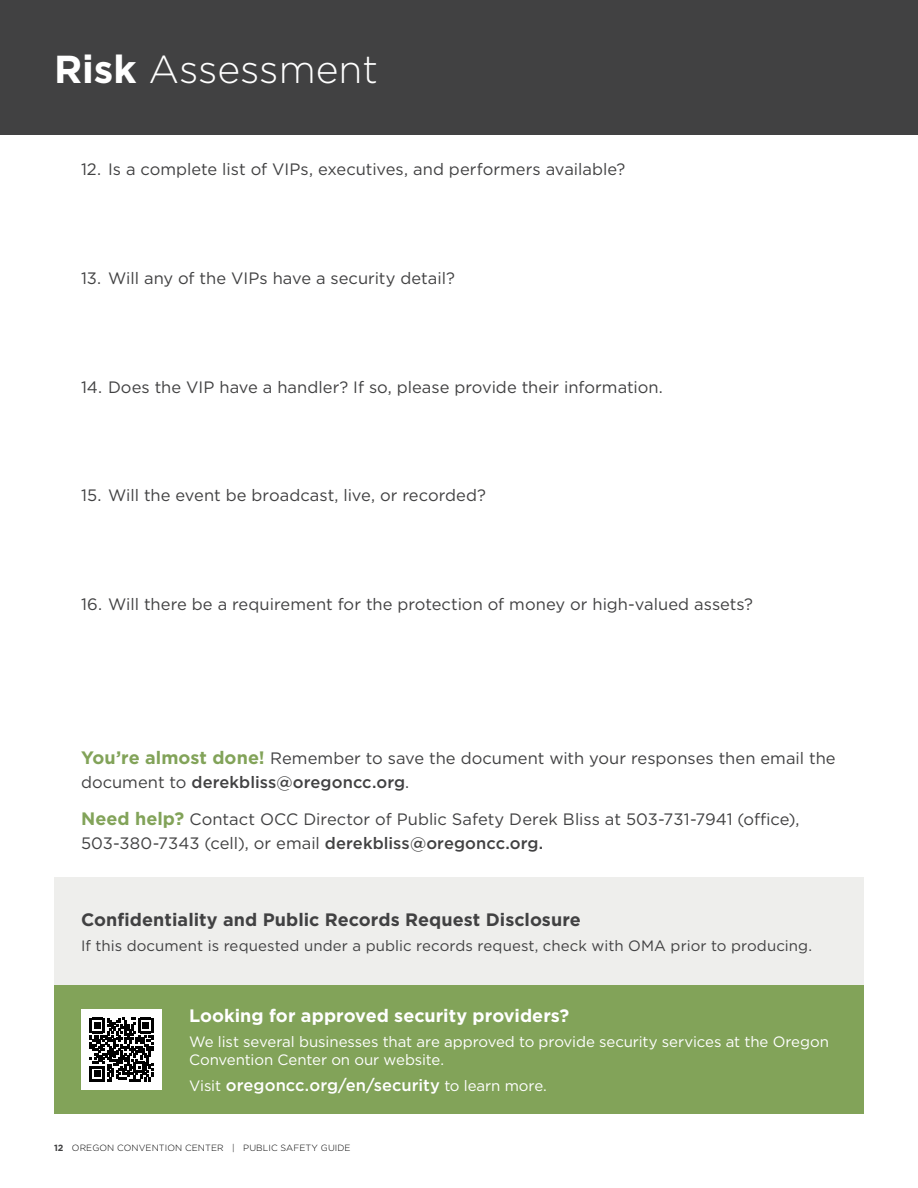
<style>
.page{position:relative;width:918px;height:1188px;background:#fff}
.page>*{position:absolute;margin:0;border:0;box-sizing:border-box;transform-origin:0 0}
.Page_Title{font:300 39px "Gotham";color:#fff}
.t1{font:700 18px "Gotham";color:#414142}
.t2{font:700 18px "Gotham";color:#fff}
.t3{font:16.5px/24px "Gotham";color:#414142}
.t4{font:500 16.5px "Gotham";letter-spacing:.005em;color:#fff}
.t5{font:15px/18px "Gotham";letter-spacing:-.01em;color:#fff}
.t6{font:15px "Gotham";letter-spacing:.005em;color:#414142}
.t7{font:300 9px "Gotham";letter-spacing:.01em;color:#000}
.s1{font-weight:700}
.s2{font-weight:700;font-size:18px;color:#82a359}
.s3{font-weight:500}
.s4{font-weight:400;font-size:15px}
.s5{font-weight:700;color:#414142}
</style>
<div class="page">
<div style="left:0;top:0;width:918px;height:135px;background:#414142"></div>
<div style="left:54px;top:878px;width:810px;height:108px;background:#eeeeec"></div>
<div style="left:54px;top:986px;width:810px;height:128px;background:#82a359"></div>
<svg style="left:81px;top:1009px;width:81px;height:81px;background:#939393"></svg>
<p class="Page_Title" style="left:54px;top:45px;width:326px"><span class="s1">Risk</span> Assessment</p>
<p class="t3" style="left:81px;top:157px;width:546px">12. Is a complete list of VIPs, executives, and performers available?</p>
<p class="t3" style="left:81px;top:266px;width:376px">13. Will any of the VIPs have a security detail?</p>
<p class="t3" style="left:81px;top:375px;width:584px">14. Does the VIP have a handler? If so, please provide their information.</p>
<p class="t3" style="left:81px;top:483px;width:407px">15. Will the event be broadcast, live, or recorded?</p>
<p class="t3" style="left:81px;top:592px;width:674px">16. Will there be a requirement for the protection of money or high-valued assets?</p>
<p class="t3" style="left:81px;top:745px;width:756px"><span class="s2">You’re almost done!</span> Remember to save the document with your responses then email the document to <span class="s3">derekbliss@oregoncc.org</span>.</p>
<p class="t3" style="left:81px;top:807px;width:720px"><span class="s2">Need help?</span> Contact OCC Director of Public Safety Derek Bliss at 503-731-7941 (office),<br>503-380-7343 (cell), or email <span class="s3">derekbliss@oregoncc.org.</span></p>
<p class="t1" style="left:81px;top:908px;width:501px">Confidentiality and Public Records Request Disclosure</p>
<p class="t6" style="left:81px;top:936px;width:733px">If this document is requested under a public records request, check with OMA prior to producing.</p>
<p class="t2" style="left:189px;top:1004px;width:382px">Looking for approved security providers?</p>
<p class="t5" style="left:189px;top:1032px;width:642px">We list several businesses that are approved to provide security services at the Oregon<br>Convention Center on our website.</p>
<p class="t4" style="left:189px;top:1075px;width:359px"><span class="s4">Visit</span> oregoncc.org/en/security <span class="s4">to learn more.</span></p>
<p class="t7" style="left:54px;top:1142px;width:298px"><span class="s5">12</span> OREGON CONVENTION CENTER | PUBLIC SAFETY GUIDE</p>
</div>
